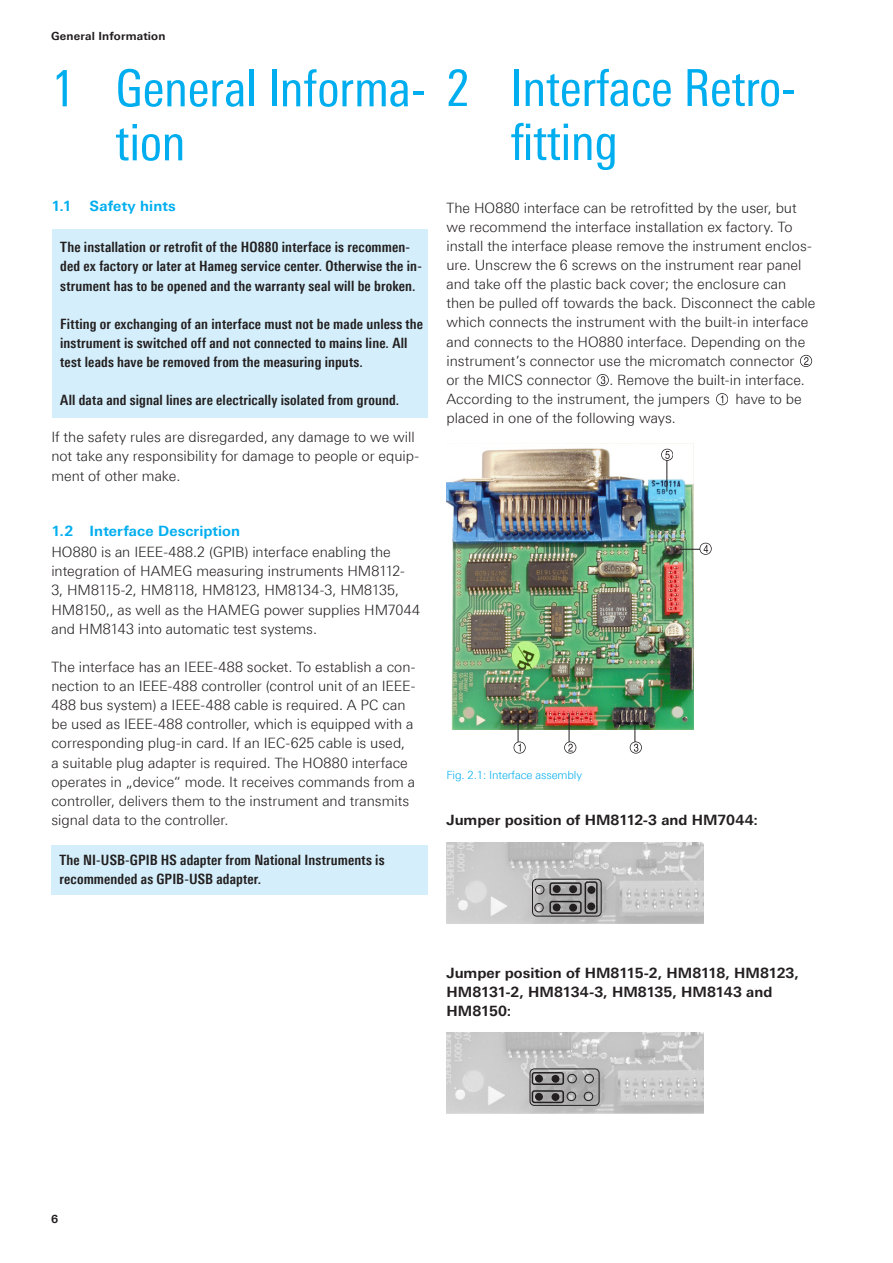
<style>
.page{position:relative;width:893px;height:1263px;background:#fff}
.page>*{position:absolute;margin:0;border:0;box-sizing:border-box;transform-origin:0 0}
.t1{font:51px/54.2px "Linotype Univers 420 Cn";letter-spacing:-.01em;color:#00aeef}
.t2{font:300 14.25px/19.2px "Linotype Univers 330";color:#231f20}
.t3{font:700 14.25px/19.2px "Linotype Univers 620 Cn";letter-spacing:.01em;color:#231f20}
.t4{font:700 14.25px/19.2px "Linotype Univers 630";color:#231f20}
.t5{font:700 14.25px "Linotype Univers 630";letter-spacing:.005em;color:#00aeef}
.t6{font:300 11.25px "Linotype Univers 330";letter-spacing:-.01em;color:#00aeef}
.t7{font:700 11.25px "Linotype Univers 630";letter-spacing:.015em;color:#231f20}
</style>
<div class="page">
<div style="left:52px;top:230px;width:376px;height:188px;background:#d4effb"></div>
<div style="left:51px;top:845px;width:376px;height:49px;background:#d4effb"></div>
<svg style="left:800px;top:355px;width:12px;height:12px"></svg>
<svg style="left:597px;top:374px;width:12px;height:12px"></svg>
<svg style="left:716px;top:393px;width:12px;height:12px"></svg>
<img style="left:446px;top:448px;width:247px;height:281px">
<hr style="left:518px;top:714px;width:1px;height:32px;background:#231f20">
<hr style="left:569px;top:714px;width:1px;height:32px;background:#231f20">
<hr style="left:635px;top:714px;width:1px;height:32px;background:#231f20">
<hr style="left:667px;top:459px;width:1px;height:33px;background:#231f20">
<svg style="left:661px;top:449px;width:12px;height:12px"></svg>
<svg style="left:679px;top:543px;width:33px;height:12px"></svg>
<svg style="left:630px;top:741px;width:12px;height:13px"></svg>
<svg style="left:564px;top:741px;width:12px;height:13px"></svg>
<svg style="left:514px;top:741px;width:11px;height:13px"></svg>
<img style="left:446px;top:843px;width:258px;height:81px">
<svg style="left:532px;top:878px;width:70px;height:39px;background:#828181"></svg>
<img style="left:446px;top:1033px;width:258px;height:80px">
<svg style="left:529px;top:1068px;width:71px;height:38px;background:#8b8a8a"></svg>
<p class="t7" style="left:51px;top:29px;width:116px">General Information</p>
<h1 class="t1" style="left:115px;top:61px;width:682px;text-indent:-64px">1 General Informa- 2 Interface Retro&shy;tion</h1>
<h1 class="t1" style="left:510px;top:114px;width:109px">fitting</h1>
<p class="t2" style="left:446px;top:198px;width:371px">The HO880 interface can be retrofitted by the user, but we recommend the interface installation ex factory. To install the interface please remove the instrument enclos&shy;ure. Unscrew the 6 screws on the instrument rear panel and take off the plastic back cover; the enclosure can then be pulled off towards the back. Disconnect the cable which connects the instrument with the built-in interface and connects to the HO880 interface. Depending on the instrument’s connector use the micromatch connector<br>or the MICS connector . Remove the built-in interface.<br>According to the instrument, the jumpers</p>
<p class="t5" style="left:51px;top:197px;width:22px">1.1</p>
<p class="t5" style="left:90px;top:197px;width:88px">Safety hints</p>
<p class="t3" style="left:60px;top:238px;width:363px">The installation or retrofit of the HO880 interface is recommen&shy;ded ex factory or later at Hameg service center. Otherwise the in&shy;strument has to be opened and the warranty seal will be broken.</p>
<p class="t3" style="left:60px;top:314px;width:364px">Fitting or exchanging of an interface must not be made unless the instrument is switched off and not connected to mains line. All test leads have be removed from the measuring inputs.</p>
<p class="t3" style="left:60px;top:391px;width:340px">All data and signal lines are electrically isolated from ground.</p>
<p class="t2" style="left:735px;top:389px;width:68px">have to be</p>
<p class="t2" style="left:51px;top:427px;width:369px">If the safety rules are disregarded, any damage to we will not take any responsibility for damage to people or equip&shy;ment of other make.</p>
<p class="t5" style="left:51px;top:523px;width:190px">1.2 Interface Description</p>
<p class="t2" style="left:51px;top:542px;width:370px">HO880 is an IEEE-488.2 (GPIB) interface enabling the integration of HAMEG measuring instruments HM8112- 3, HM8115-2, HM8118, HM8123, HM8134-3, HM8135, HM8150,, as well as the HAMEG power supplies HM7044 and HM8143 into automatic test systems.</p>
<p class="t2" style="left:51px;top:657px;width:366px">The interface has an IEEE-488 socket. To establish a con&shy;nection to an IEEE-488 controller (control unit of an IEEE-488 bus system) a IEEE-488 cable is required. A PC can be used as IEEE-488 controller, which is equipped with a corresponding plug-in card. If an IEC-625 cable is used, a suitable plug adapter is required. The HO880 interface operates in „device“ mode. It receives commands from a controller, delivers them to the instrument and transmits signal data to the controller.</p>
<p class="t3" style="left:60px;top:850px;width:327px">The NI-USB-GPIB HS adapter from National Instruments is recommended as GPIB-USB adapter.</p>
<p class="t2" style="left:446px;top:408px;width:231px">placed in one of the following ways.</p>
<p class="t6" style="left:447px;top:769px;width:137px">Fig. 2.1: Interface assembly</p>
<p class="t4" style="left:446px;top:810px;width:313px">Jumper position of HM8112-3 and HM7044:</p>
<p class="t4" style="left:446px;top:963px;width:354px">Jumper position of HM8115-2, HM8118, HM8123,<br>HM8131-2, HM8134-3, HM8135, HM8143 and<br>HM8150:</p>
<p class="t7" style="left:51px;top:1212px;width:9px">6</p>
</div>
